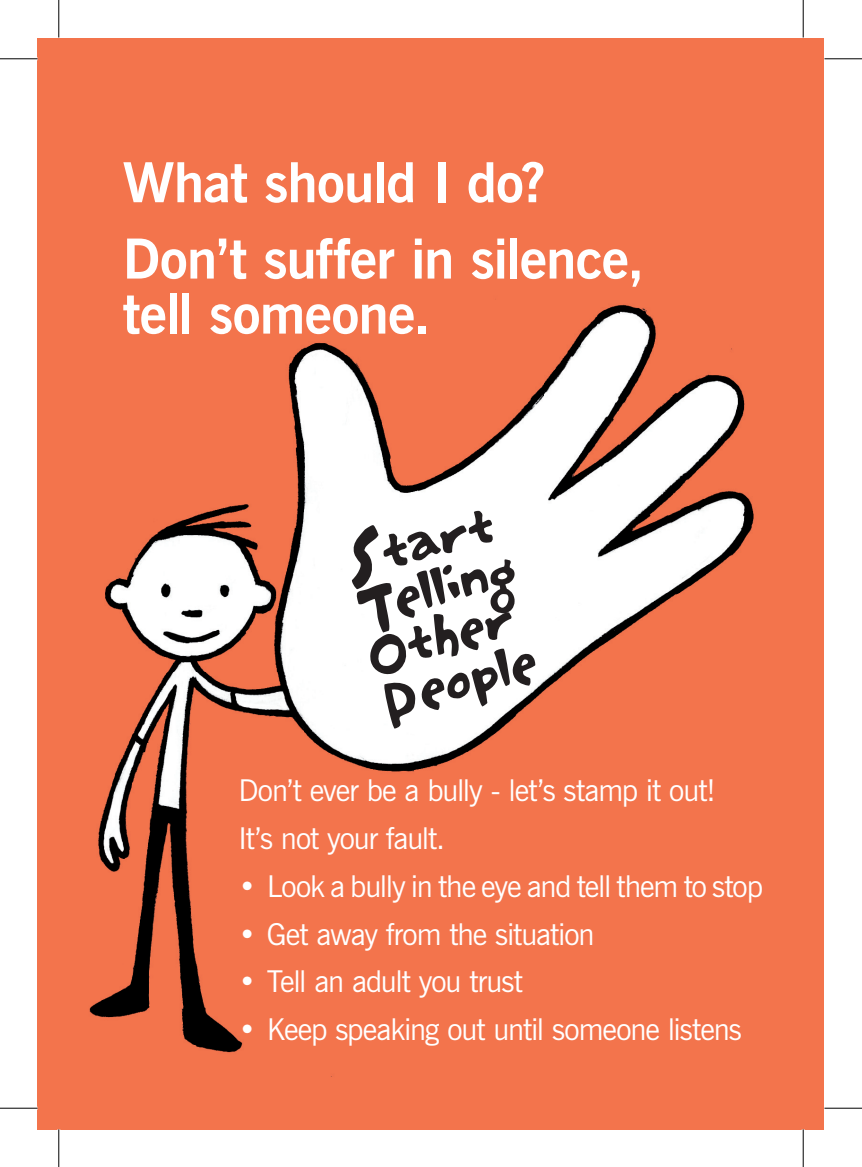
<style>
.page{position:relative;width:862px;height:1167px;background:#fff}
.page>*{position:absolute;margin:0;border:0;box-sizing:border-box;transform-origin:0 0}
.t1{font:700 55px/76.2px "News Gothic BT";letter-spacing:-.015em;color:#fff}
.t2{font:55px/47.8px "Hasty Pudding";color:#231f20}
.t3{font:30px/47.8px "News Gothic BT";letter-spacing:-.035em;color:#fff}
.s1{font-size:81.25px}
.s2{font-size:72px}
.s3{font-size:77px}
.s4{font-size:63.25px}
</style>
<div class="page">
<div style="left:38px;top:38px;width:786px;height:1091px;background:#f3744c"></div>
<img style="left:89px;top:304px;width:665px;height:773px">
<hr style="left:0;top:58px;width:38px;height:1px;background:#000">
<hr style="left:824px;top:58px;width:38px;height:1px;background:#000">
<hr style="left:0;top:1107px;width:38px;height:1px;background:#000">
<hr style="left:824px;top:1107px;width:38px;height:1px;background:#000">
<hr style="left:58px;top:0;width:1px;height:37px;background:#000">
<hr style="left:58px;top:1129px;width:1px;height:37px;background:#000">
<hr style="left:802px;top:0;width:1px;height:37px;background:#000">
<hr style="left:802px;top:1129px;width:1px;height:37px;background:#000">
<h1 class="t1" style="left:123px;top:144px;width:523px">What should I do?<br>Don’t suffer in silence,</h1>
<h1 class="t1" style="left:123px;top:275px;width:309px">tell someone.</h1>
<h1 class="t2" style="left:340px;top:546px;width:167px;rotate:-15deg"><span class="s1">S</span> tart<br><span class="s2">T</span> elling<br><span class="s3">O</span> ther<br><span class="s4">P</span> eople</h1>
<p class="t3" style="left:238px;top:766px;width:479px">Don’t ever be a bully - let’s stamp it out!<br>It’s not your fault.</p>
<p class="t3" style="left:238px;top:862px;width:526px">• Look a bully in the eye and tell them to stop</p>
<p class="t3" style="left:238px;top:909px;width:358px">• Get away from the situation</p>
<p class="t3" style="left:238px;top:957px;width:286px">• Tell an adult you trust</p>
<p class="t3" style="left:238px;top:1005px;width:505px">• Keep speaking out until someone listens</p>
</div>
